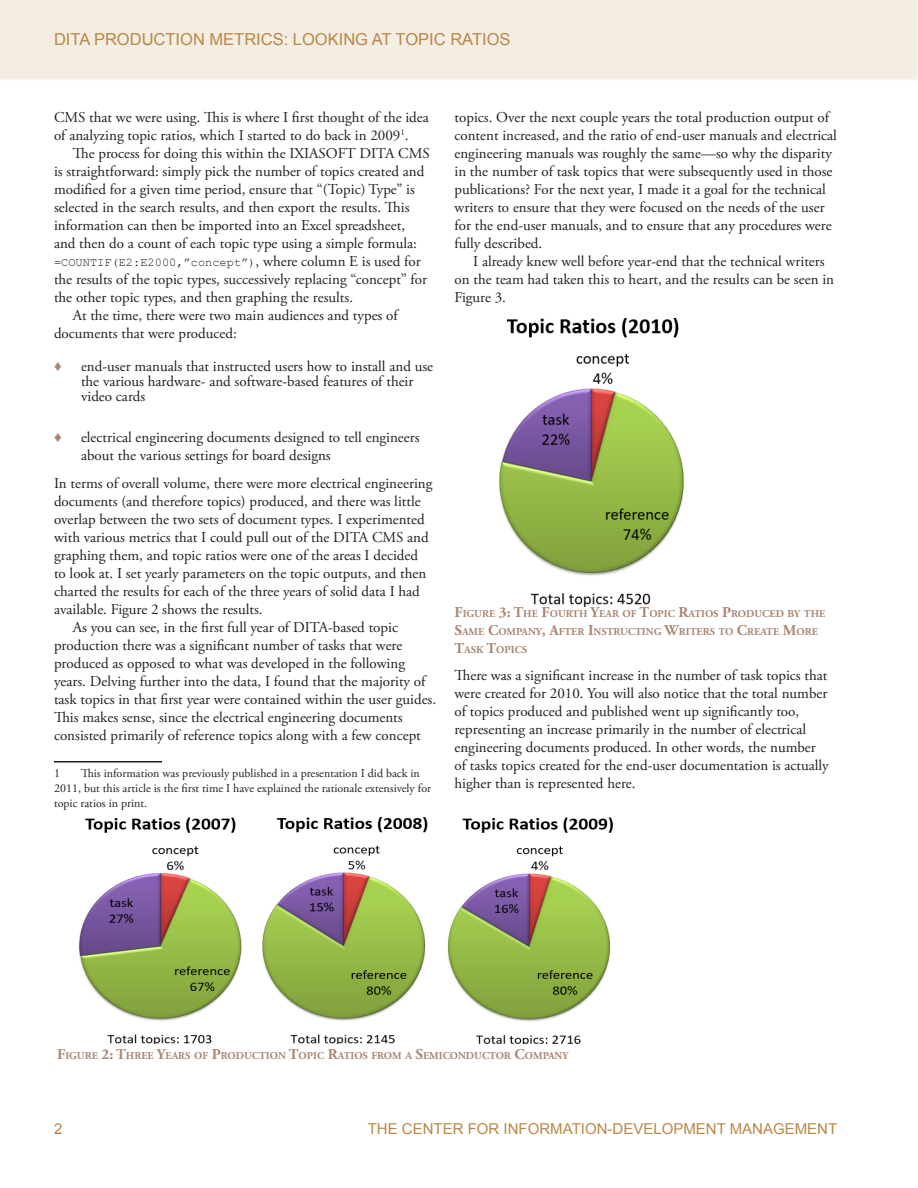
<style>
.page{position:relative;width:918px;height:1188px;background:#fff}
.page>*{position:absolute;margin:0;border:0;box-sizing:border-box;transform-origin:0 0}
.t1{font:16.5px "Arial";color:#b98747}
.t2{font:15px/18px "Adobe Garamond Pro";color:#231f20}
.t3{font:15px "Arial";color:#b98747}
.t4{font:15px "Arial";color:#a98771}
.t5{font:12px/15px "Adobe Garamond Pro";color:#231f20}
.t6{font:12px "Courier New";color:#231f20}
.t7{font:700 10.5px/18px "Adobe Garamond Pro";color:#a98771}
.s1{font-family:"Adobe Garamond Pro";font-size:15px}
.s2{font-size:15px}
</style>
<div class="page">
<div style="left:0;top:0;width:918px;height:80px;background:#f4ede3"></div>
<hr style="left:54px;top:761px;width:108px;height:2px;background:#231f20">
<img style="left:79px;top:817px;width:534px;height:227px">
<img style="left:499px;top:319px;width:185px;height:287px">
<p class="t1" style="left:54px;top:29px;width:458px">DITA PRODUCTION METRICS: LOOKING AT TOPIC RATIOS</p>
<p class="t2" style="left:54px;top:109px;width:376px">CMS that we were using. This is where I first thought of the idea of analyzing topic ratios, which I started to do back in 2009<sup>1</sup>.</p>
<p class="t2" style="left:54px;top:145px;width:377px;text-indent:19px">The process for doing this within the IXIASOFT DITA CMS is straightforward: simply pick the number of topics created and modified for a given time period, ensure that “(Topic) Type” is selected in the search results, and then export the results. This information can then be imported into an Excel spreadsheet, and then do a count of each topic type using a simple formula:</p>
<p class="t6" style="left:54px;top:255px;width:368px">=COUNTIF(E2:E2000,”concept”)<span class="s1">, where column E is used for</span></p>
<p class="t2" style="left:54px;top:271px;width:375px">the results of the topic types, successively replacing “concept” for the other topic types, and then graphing the results.</p>
<p class="t2" style="left:54px;top:307px;width:345px;text-indent:19px">At the time, there were two main audiences and types of documents that were produced:</p>
<p class="t4" style="left:54px;top:356px;width:9px">♦</p>
<p class="t2" style="left:81px;top:359px;width:354px;line-height:15px">end-user manuals that instructed users how to install and use the various hardware- and software-based features of their video cards</p>
<p class="t4" style="left:54px;top:427px;width:9px">♦</p>
<p class="t2" style="left:81px;top:428px;width:340px">electrical engineering documents designed to tell engineers about the various settings for board designs</p>
<p class="t2" style="left:54px;top:475px;width:380px">In terms of overall volume, there were more electrical engineering documents (and therefore topics) produced, and there was little overlap between the two sets of document types. I experimented with various metrics that I could pull out of the DITA CMS and graphing them, and topic ratios were one of the areas I decided to look at. I set yearly parameters on the topic outputs, and then charted the results for each of the three years of solid data I had available. Figure 2 shows the results.</p>
<p class="t2" style="left:54px;top:619px;width:384px;text-indent:19px">As you can see, in the first full year of DITA-based topic production there was a significant number of tasks that were produced as opposed to what was developed in the following years. Delving further into the data, I found that the majority of task topics in that first year were contained within the user guides.<br>This makes sense, since the electrical engineering documents consisted primarily of reference topics along with a few concept</p>
<p class="t5" style="left:54px;top:766px;width:7px">1</p>
<p class="t5" style="left:54px;top:766px;width:379px;text-indent:27px">This information was previously published in a presentation I did back in<br>2011, but this article is the first time I have explained the rationale extensively for topic ratios in print.</p>
<p class="t2" style="left:454px;top:109px;width:384px">topics. Over the next couple years the total production output of content increased, and the ratio of end-user manuals and electrical engineering manuals was roughly the same—so why the disparity in the number of task topics that were subsequently used in those publications? For the next year, I made it a goal for the technical writers to ensure that they were focused on the needs of the user for the end-user manuals, and to ensure that any procedures were fully described.</p>
<p class="t2" style="left:454px;top:253px;width:381px;text-indent:19px">I already knew well before year-end that the technical writers on the team had taken this to heart, and the results can be seen in<br>Figure 3.</p>
<p class="t7" style="left:455px;top:605px;width:372px"><span class="s2">F</span>IGURE <span class="s2">3: T</span>HE <span class="s2">F</span>OURTH <span class="s2">Y</span>EAR OF <span class="s2">T</span>OPIC <span class="s2">R</span>ATIOS <span class="s2">P</span>RODUCED BY THE<br><span class="s2">S</span>AME <span class="s2">C</span>OMPANY<span class="s2">, A</span>FTER <span class="s2">I</span>NSTRUCTING <span class="s2">W</span>RITER</p>
<p class="t7" style="left:710px;top:623px;width:103px">S TO <span class="s2">C</span>REATE <span class="s2">M</span>ORE</p>
<p class="t7" style="left:455px;top:641px;width:74px"><span class="s2">T</span>ASK <span class="s2">T</span>OPICS</p>
<p class="t2" style="left:454px;top:667px;width:376px">There was a significant increase in the number of task topics that were created for 2010. You will also notice that the total number of topics produced and published went up significantly too, representing an increase primarily in the number of electrical engineering documents produced. In other words, the number of tasks topics created for the end-user documentation is actually higher than is represented here.</p>
<p class="t7" style="left:57px;top:1047px;width:514px"><span class="s2">F</span>IGURE <span class="s2">2: T</span>HREE <span class="s2">Y</span>EARS OF <span class="s2">P</span>RODUCTION <span class="s2">T</span>OPIC <span class="s2">R</span>ATIOS FROM A <span class="s2">S</span>EMICONDUCTOR <span class="s2">C</span>OMPANY</p>
<p class="t3" style="left:54px;top:1119px;width:10px">2</p>
<p class="t3" style="left:368px;top:1119px;width:471px">THE CENTER FOR INFORMATION-DEVELOPMENT MANAGEMENT</p>
</div>
